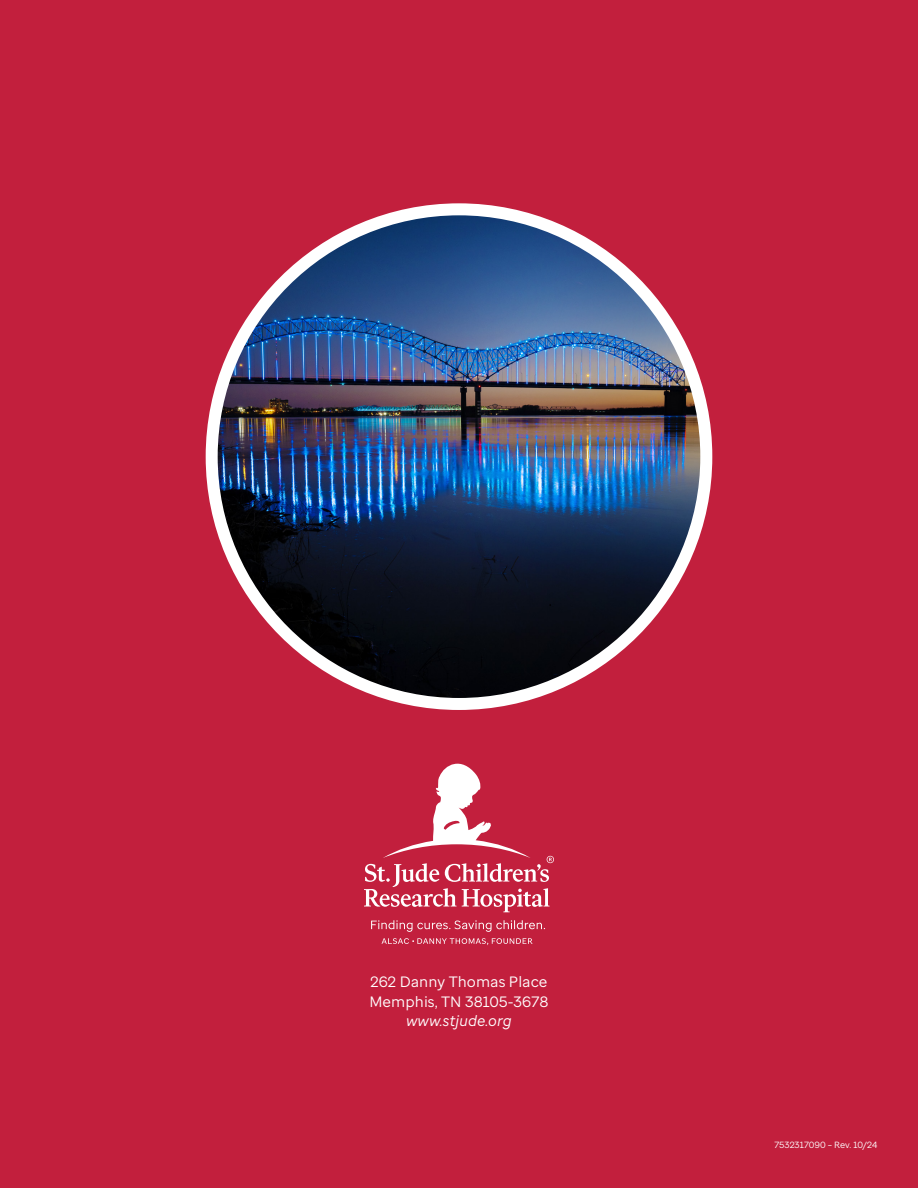
<style>
.page{position:relative;width:918px;height:1188px;background:#c21f3d}
.page>*{position:absolute;margin:0;border:0;box-sizing:border-box;transform-origin:0 0}
.t1{font:15px "St Jude Sans";color:#fff}
.t2{font:italic 15px "St Jude Sans";color:#fff}
.bullet_body{font:9px "St Jude Sans";color:#fff}
</style>
<div class="page">
<img style="left:212px;top:209px;width:494px;height:495px;border-radius:247px">
<div style="left:206px;top:203px;width:506px;height:507px;border:12px solid #fff;border-radius:50%"></div>
<svg style="left:382px;top:938px;width:150px;height:7px"></svg>
<svg style="left:364px;top:763px;width:190px;height:149px"></svg>
<svg style="left:371px;top:920px;width:174px;height:12px"></svg>
<p class="t1" style="left:370px;top:972px;width:179px">262 Danny Thomas Place</p>
<p class="t1" style="left:369px;top:992px;width:181px">Memphis, TN 38105-3678</p>
<p class="t2" style="left:406px;top:1011px;width:107px">www.stjude.org</p>
<p class="bullet_body" style="left:774px;top:1138px;width:105px">7532317090 – Rev. 10/24</p>
</div>
